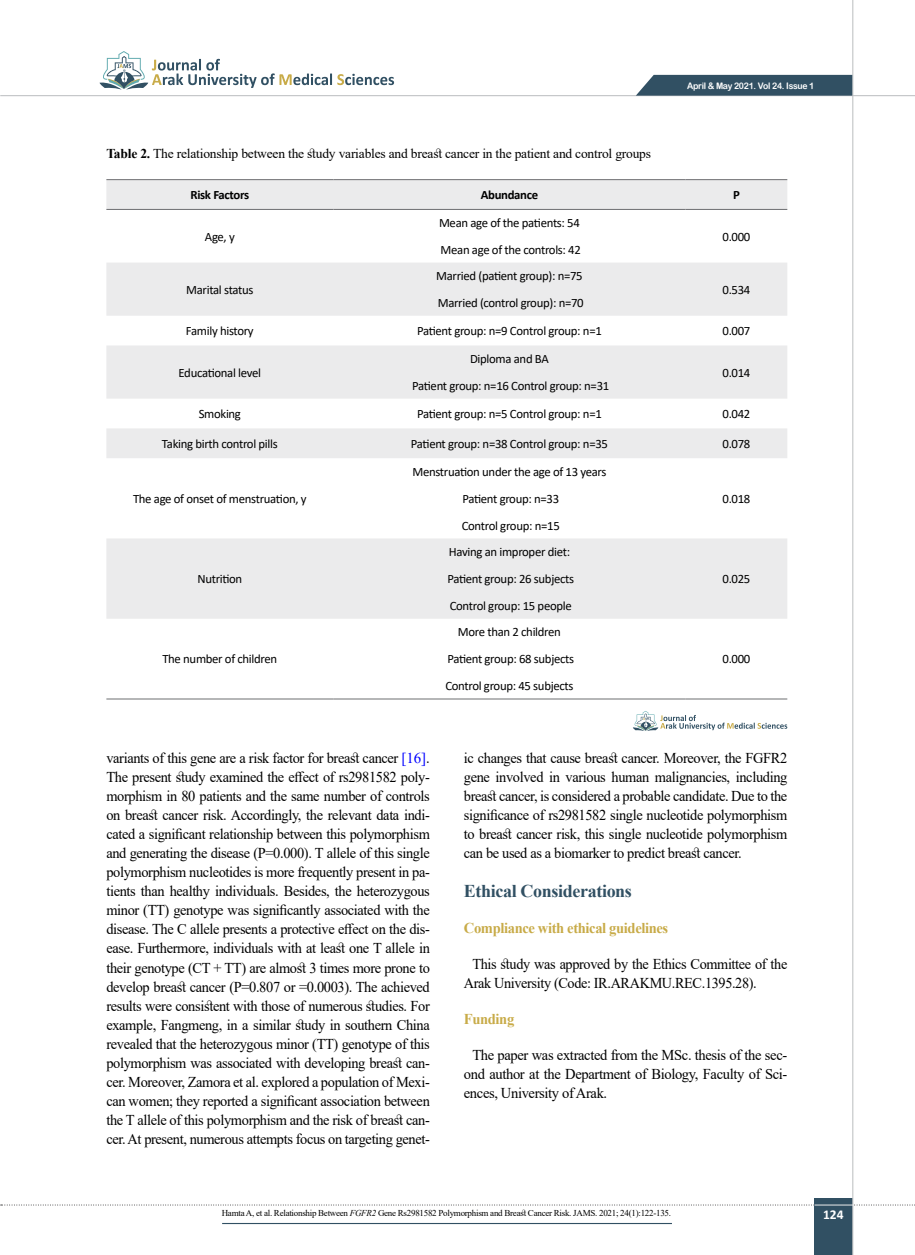
<style>
.page{position:relative;width:915px;height:1255px;background:#fff}
.page>*{position:absolute;margin:0;border:0;box-sizing:border-box;transform-origin:0 0}
.t1{font:700 18px "Times New Roman";letter-spacing:-.02em;color:#315063}
.t2{font:15px/19px "Times New Roman";letter-spacing:-.025em;color:#000;text-align:justify;scale:.96 1}
.t3{font:15px "Times New Roman";letter-spacing:-.025em;color:#000}
.t4{font:15px/19px "Times New Roman";letter-spacing:-.025em;color:#000;scale:.95 1}
.t5{font:700 15px "Times New Roman";letter-spacing:-.025em;color:#c8ab48}
.t6{font:13.5px "Times New Roman";letter-spacing:-.015em;color:#000}
.t7{font:700 13.5px "Calibri";color:#fff}
.t8{font:12.75px/27px "Calibri";letter-spacing:-.025em;color:#000}
.t9{font:700 12.75px "Calibri";letter-spacing:-.025em;color:#000}
.t10{font:9px "Times New Roman";letter-spacing:-.03em;color:#000}
.t11{font:9px "Arial Rounded MT Bold";letter-spacing:-.03em;color:#fff;scale:.96 1}
.s1{font-weight:700}
.s2{color:#00f}
.s3{font-style:italic}
</style>
<div class="page">
<svg style="left:1px;top:1204px;width:914px;height:1px"></svg>
<div style="left:814px;top:1198px;width:39px;height:56px;background:#315063"></div>
<hr style="left:851px;top:0;width:2px;height:1254px;background:#c2c4c6">
<hr style="left:814px;top:1204px;width:39px;height:1px;background:#ebebec">
<hr style="left:0;top:95px;width:914px;height:1px;background:#c2c4c6">
<svg style="left:636px;top:75px;width:216px;height:21px;background:#3b586a"></svg>
<svg style="left:99px;top:51px;width:295px;height:39px"></svg>
<svg style="left:106px;top:180px;width:681px;height:438px;fill:#ebebec"></svg>
<hr style="left:106px;top:698px;width:227px;height:1px;background:#6d6e71">
<hr style="left:333px;top:698px;width:352px;height:1px;background:#6d6e71">
<hr style="left:685px;top:698px;width:102px;height:1px;background:#6d6e71">
<hr style="left:106px;top:179px;width:227px;height:1px;background:#6d6e71">
<hr style="left:333px;top:179px;width:352px;height:1px;background:#6d6e71">
<hr style="left:685px;top:179px;width:102px;height:1px;background:#6d6e71">
<hr style="left:106px;top:209px;width:227px;height:1px;background:#6d6e71">
<hr style="left:333px;top:209px;width:352px;height:1px;background:#6d6e71">
<hr style="left:685px;top:209px;width:102px;height:1px;background:#6d6e71">
<svg style="left:633px;top:711px;width:154px;height:20px"></svg>
<hr style="left:222px;top:1222px;width:449px;height:1px;background:#315063">
<p class="t6" style="left:106px;top:144px;width:546px"><span class="s1">Table 2.</span> The relationship between the study variables and breast cancer in the patient and control groups</p>
<p class="t9" style="left:190px;top:186px;width:60px">Risk Factors</p>
<p class="t8" style="left:205px;top:223px;width:31px">Age y,</p>
<p class="t8" style="left:186px;top:276px;width:69px">Marital status</p>
<p class="t8" style="left:186px;top:317px;width:69px">Family history</p>
<p class="t8" style="left:178px;top:359px;width:84px">Educational level</p>
<p class="t8" style="left:199px;top:400px;width:44px">Smoking</p>
<p class="t8" style="left:162px;top:430px;width:117px">Taking birth control pills</p>
<p class="t8" style="left:133px;top:485px;width:175px">The age of onset of menstruation y,</p>
<p class="t8" style="left:197px;top:565px;width:46px">Nutrition</p>
<p class="t8" style="left:162px;top:645px;width:116px">The number of children</p>
<p class="t9" style="left:480px;top:186px;width:59px">Abundance</p>
<p class="t8" style="left:439px;top:209px;width:143px">Mean age of the patients: 54<br>Mean age of the controls: 42</p>
<p class="t8" style="left:436px;top:262px;width:149px">Married (patient group =n: ) 7 5<br>Married (control group =n: ) 7 0</p>
<p class="t8" style="left:417px;top:317px;width:186px">Patient group 9=n: Control group 1=n:</p>
<p class="t8" style="left:412px;top:345px;width:198px;text-align:center">Diploma and BA<br>Patient group =n: 16 Control group =n: 3 1</p>
<p class="t8" style="left:417px;top:400px;width:186px">Patient group 5=n: Control group 1=n:</p>
<p class="t8" style="left:411px;top:430px;width:198px">Patient group =n: 38 Control group =n: 3 5</p>
<p class="t8" style="left:412px;top:458px;width:195px;text-align:center">Menstruation under the age of 13 years<br>Patient group =n: 3 3<br>Control group =n: 1 5</p>
<p class="t8" style="left:447px;top:538px;width:128px">Having an improper diet:<br>Patient group: 26 subjects<br>Control group: 15 people</p>
<p class="t8" style="left:445px;top:618px;width:130px;text-align:center">More than 2 children<br>Patient group: 68 subjects<br>Control group: 45 subjects</p>
<p class="t11" style="left:686px;top:80px;width:134px">April &amp; May 2021. Vol 24. Issue 1</p>
<p class="t9" style="left:732px;top:186px;width:8px">P</p>
<p class="t8" style="left:722px;top:223px;width:29px">0.000</p>
<p class="t8" style="left:722px;top:276px;width:29px">0.534</p>
<p class="t8" style="left:722px;top:317px;width:29px">0.007</p>
<p class="t8" style="left:722px;top:359px;width:29px">0.014</p>
<p class="t8" style="left:722px;top:400px;width:29px">0.042</p>
<p class="t8" style="left:722px;top:430px;width:29px">0.078</p>
<p class="t8" style="left:722px;top:485px;width:29px">0.018</p>
<p class="t8" style="left:722px;top:565px;width:29px">0.025</p>
<p class="t8" style="left:722px;top:645px;width:29px">0.000</p>
<p class="t2" style="left:106px;top:747px;width:338px">variants of this gene are a risk factor for breast cancer <span class="s2">]16</span> .<span class="s2">[</span></p>
<p class="t2" style="left:106px;top:786px;width:338px">morphism in 80 patients and the same number of controls</p>
<p class="t2" style="left:106px;top:767px;width:338px">The present study examined the effect of rs2981582 poly-</p>
<p class="t2" style="left:106px;top:805px;width:338px">on breast cancer risk. Accordingly, the relevant data indi-</p>
<p class="t2" style="left:106px;top:843px;width:338px">and generating the disease =P( 0.000 T.) allele of this single</p>
<p class="t2" style="left:106px;top:881px;width:338px">tients than healthy individuals. Besides, the heterozygous</p>
<p class="t2" style="left:106px;top:824px;width:338px">cated a significant relationship between this polymorphism</p>
<p class="t2" style="left:106px;top:862px;width:338px">polymorphism nucleotides is more frequently present in pa-</p>
<p class="t2" style="left:106px;top:900px;width:338px">minor (TT) genotype was significantly associated with the</p>
<p class="t2" style="left:106px;top:938px;width:338px">ease. Furthermore, individuals with at least one T allele in</p>
<p class="t2" style="left:106px;top:919px;width:338px">disease. The C allele presents a protective effect on the dis-</p>
<p class="t2" style="left:106px;top:957px;width:338px">their genotype (CT + TT) are almost 3 times more prone to develop breast cancer =P( 0.807 or =0.0003 .) The achieved results were consistent with those of numerous studies. For example, Fangmeng in, a similar study in southern China revealed that the heterozygous minor (TT) genotype of this</p>
<p class="t2" style="left:106px;top:1052px;width:338px">polymorphism was associated with developing breast can-</p>
<p class="t2" style="left:106px;top:1071px;width:338px">cer. Moreover, Zamora et al. explored a population of Mexi-</p>
<p class="t2" style="left:106px;top:1090px;width:338px">can women; they reported a significant association between</p>
<p class="t2" style="left:106px;top:1109px;width:338px">the T allele of this polymorphism and the risk of breast can-</p>
<p class="t2" style="left:106px;top:1128px;width:338px">cer. At present, numerous attempts focus on targeting genet-</p>
<p class="t2" style="left:463px;top:747px;width:338px">ic changes that cause breast cancer. Moreover, the FGFR2</p>
<p class="t2" style="left:463px;top:767px;width:338px">gene involved in various human malignancies, including breast cancer is, considered a probable candidate. Due to the significance of rs2981582 single nucleotide polymorphism to breast cancer risk, this single nucleotide polymorphism can be used as a biomarker to predict breast cancer.</p>
<p class="t1" style="left:463px;top:877px;width:169px">Ethical Considerations</p>
<p class="t5" style="left:463px;top:917px;width:206px">Compliance with ethical guidelines</p>
<p class="t4" style="left:463px;top:953px;width:342px;text-indent:9px">This study was approved by the Ethics Committee of the<br>Arak University (Code IR: .ARAKMU.REC.1395.28 .(</p>
<p class="t5" style="left:463px;top:1008px;width:52px">Funding</p>
<p class="t3" style="left:472px;top:1044px;width:316px">The paper was extracted from the MSc. thesis of the sec-</p>
<p class="t3" style="left:463px;top:1063px;width:325px">ond author at the Department of Biology, Faculty of Sci-</p>
<p class="t3" style="left:463px;top:1082px;width:145px">ences, University of Arak.</p>
<p class="t10" style="left:222px;top:1206px;width:450px">Hamta A, et al. Relationship Between <span class="s3">FGFR2</span> Gene Rs2981582 Polymorphism and Breast Cancer Risk. JAMS. 2021; 24 (1) :122-135.</p>
<p class="t7" style="left:822px;top:1204px;width:22px">124</p>
</div>
